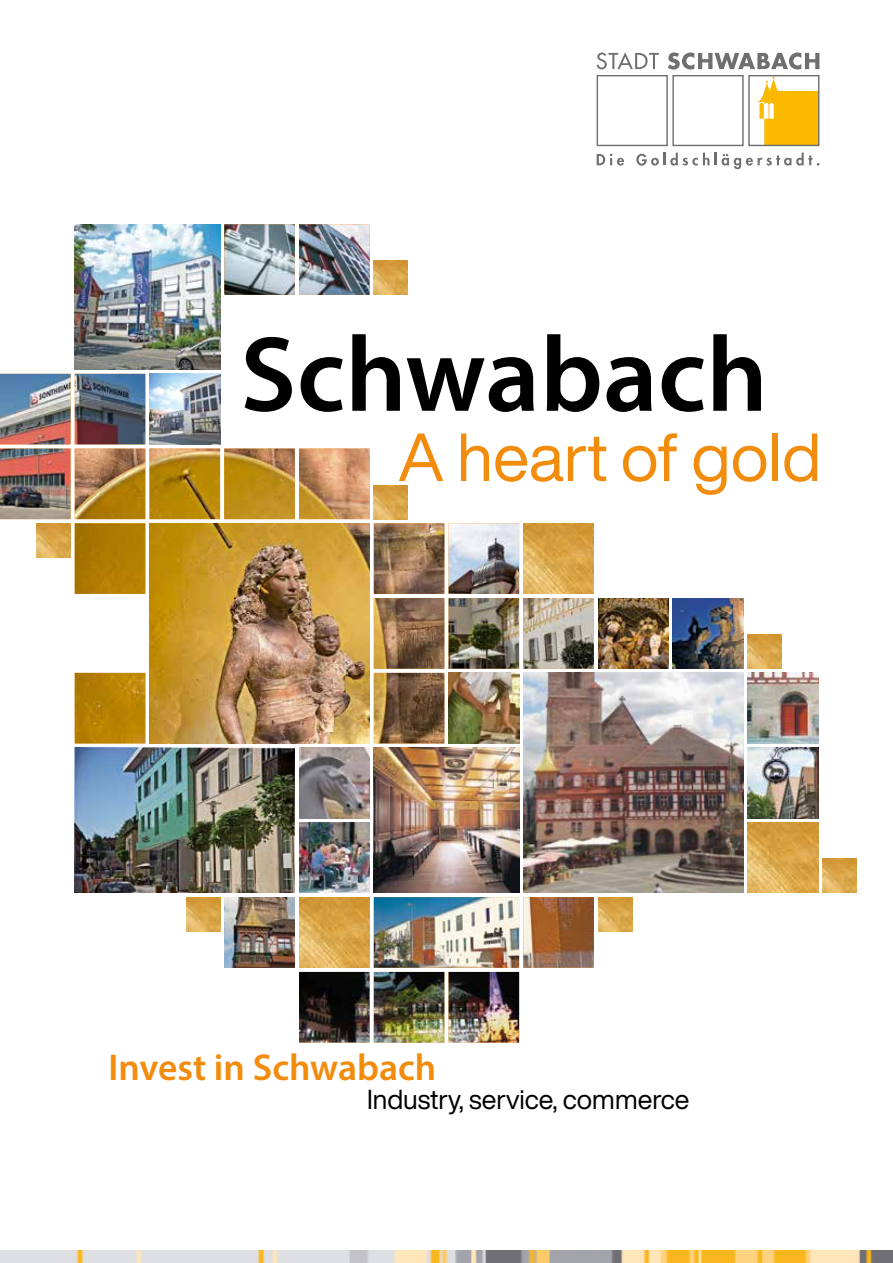
<style>
.page{position:relative;width:893px;height:1263px;background:#fff}
.page>*{position:absolute;margin:0;border:0;box-sizing:border-box;transform-origin:0 0}
.t1{font:600 107.85px "Myriad Pro";color:#000}
.t2{font:66.75px "Helvetica Now Display";color:#f28c0d}
.t3{font:600 37.5px "Myriad Pro";color:#f28c0d}
.t4{font:27px "Helvetica Now Display";color:#000}
</style>
<div class="page">
<img style="left:374px;top:748px;width:145px;height:145px">
<img style="left:75px;top:748px;width:220px;height:145px">
<img style="left:523px;top:673px;width:220px;height:220px">
<img style="left:0;top:374px;width:145px;height:145px">
<img style="left:598px;top:598px;width:71px;height:71px">
<img style="left:673px;top:598px;width:70px;height:71px">
<img style="left:748px;top:673px;width:70px;height:70px">
<img style="left:748px;top:748px;width:70px;height:70px">
<img style="left:748px;top:822px;width:70px;height:71px">
<img style="left:299px;top:897px;width:295px;height:145px">
<img style="left:299px;top:972px;width:220px;height:70px">
<img style="left:75px;top:224px;width:145px;height:146px">
<img style="left:224px;top:224px;width:146px;height:71px">
<img style="left:444px;top:523px;width:150px;height:220px">
<img style="left:374px;top:523px;width:70px;height:220px">
<img style="left:75px;top:449px;width:295px;height:294px">
<img style="left:299px;top:748px;width:71px;height:70px">
<img style="left:299px;top:822px;width:71px;height:71px">
<img style="left:299px;top:897px;width:71px;height:71px">
<img style="left:224px;top:897px;width:71px;height:71px">
<img style="left:150px;top:374px;width:70px;height:70px">
<img style="left:37px;top:523px;width:34px;height:34px">
<img style="left:374px;top:261px;width:34px;height:34px">
<img style="left:374px;top:485px;width:34px;height:34px">
<img style="left:748px;top:635px;width:34px;height:34px">
<img style="left:822px;top:859px;width:34px;height:34px">
<img style="left:186px;top:897px;width:34px;height:34px">
<img style="left:598px;top:897px;width:34px;height:34px">
<svg style="left:597px;top:154px;width:27px;height:12px"></svg>
<svg style="left:636px;top:153px;width:73px;height:13px"></svg>
<svg style="left:715px;top:153px;width:104px;height:16px"></svg>
<svg style="left:597px;top:52px;width:222px;height:95px"></svg>
<img style="left:0;top:1250px;width:893px;height:13px">
<h1 class="t1" style="left:240px;top:306px;width:529px">Schwabach</h1>
<h2 class="t2" style="left:398px;top:411px;width:425px">A heart of gold</h2>
<h3 class="t3" style="left:108px;top:1043px;width:329px">Invest in Schwabach</h3>
<p class="t4" style="left:367px;top:1080px;width:324px">Industry, service, commerce</p>
</div>
